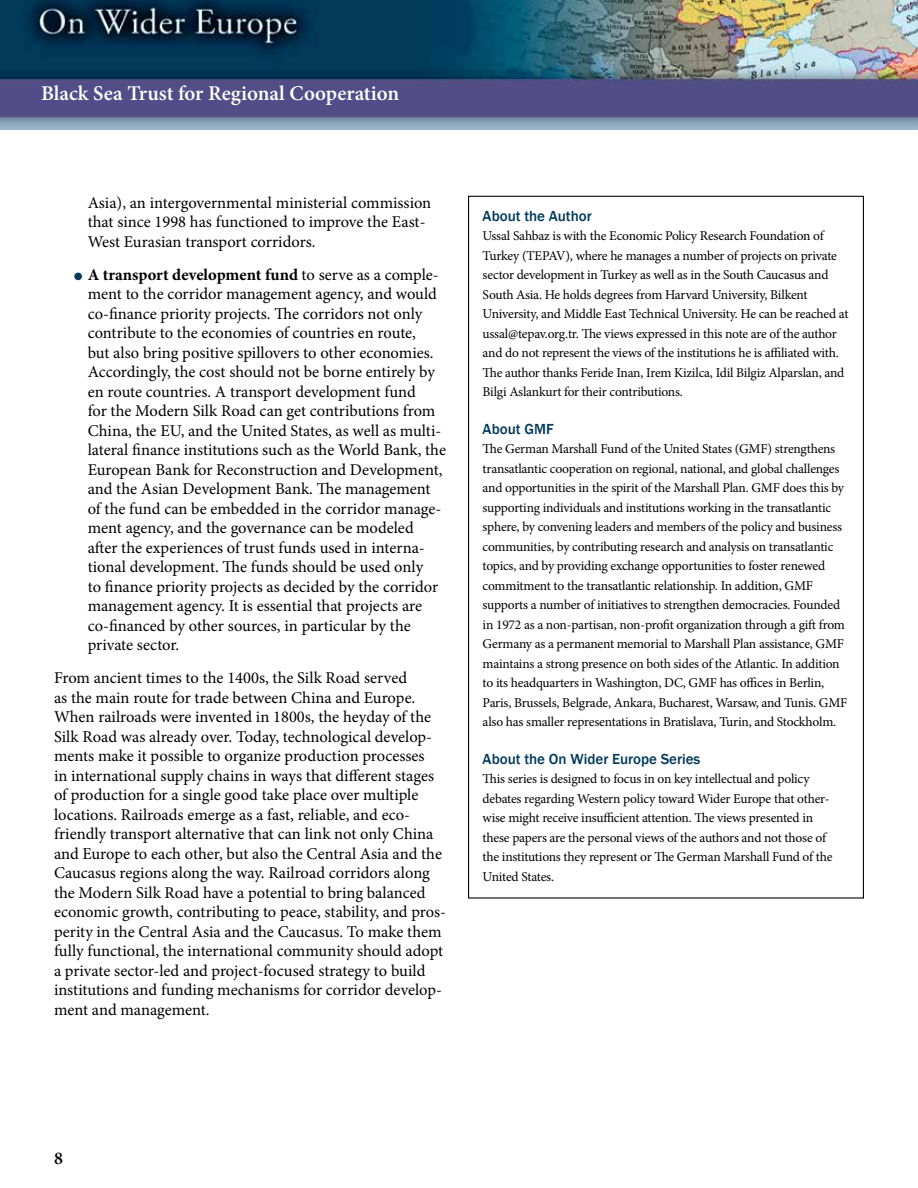
<style>
.page{position:relative;width:918px;height:1188px;background:#fff}
.page>*{position:absolute;margin:0;border:0;box-sizing:border-box;transform-origin:0 0}
.t1{font:600 21px "Minion Pro";color:#fff}
.t2{font:600 18px "Minion Pro";color:#000}
.t3{font:16.5px/19.5px "Minion Pro";color:#000}
.t4{font:500 15px "Franklin Gothic";color:#00395a}
.t5{font:13.5px/19.5px "Minion Pro";letter-spacing:-.02em;color:#000}
.s1{color:#00395a}
.s2{font-weight:700}
</style>
<div class="page">
<img style="left:0;top:0;width:918px;height:129px">
<p class="t1" style="left:41px;top:79px;width:360px">Black Sea Trust for Regional Cooperation</p>
<p class="t3" style="left:88px;top:193px;width:345px">Asia), an intergovernmental ministerial commission that since 1998 has functioned to improve the East-<br>West Eurasian transport corridors.</p>
<p class="t3" style="left:88px;top:265px;width:360px;text-indent:-14px"><span class="s1">●</span> <span class="s2">A transport development fund</span> to serve as a comple&shy;ment to the corridor management agency, and would co-finance priority projects. The corridors not only contribute to the economies of countries en route,<br>but also bring positive spillovers to other economies.<br>Accordingly, the cost should not be borne entirely by en route countries. A transport development fund<br>for the Modern Silk Road can get contributions from China, the EU, and the United States, as well as multi&shy;lateral finance institutions such as the World Bank, the European Bank for Reconstruction and Development, and the Asian Development Bank. The management of the fund can be embedded in the corridor manage&shy;ment agency, and the governance can be modeled after the experiences of trust funds used in interna&shy;tional development. The funds should be used only<br>to finance priority projects as decided by the corridor management agency. It is essential that projects are co-financed by other sources, in particular by the private sector.</p>
<p class="t3" style="left:54px;top:668px;width:394px">From ancient times to the 1400s, the Silk Road served<br>as the main route for trade between China and Europe.<br>When railroads were invented in 1800s, the heyday of the Silk Road was already over. Today, technological develop&shy;ments make it possible to organize production processes<br>in international supply chains in ways that different stages of production for a single good take place over multiple locations. Railroads emerge as a fast, reliable, and eco&shy;friendly transport alternative that can link not only China and Europe to each other, but also the Central Asia and the Caucasus regions along the way. Railroad corridors along the Modern Silk Road have a potential to bring balanced economic growth, contributing to peace, stability, and pros&shy;perity in the Central Asia and the Caucasus. To make them fully functional, the international community should adopt a private sector-led and project-focused strategy to build institutions and funding mechanisms for corridor develop&shy;ment and management.</p>
<p class="t4" style="left:483px;top:207px;width:111px">About the Author</p>
<p class="t5" style="left:483px;top:226px;width:367px">Ussal Sahbaz is with the Economic Policy Research Foundation of Turkey (TEPAV), where he manages a number of projects on private sector development in Turkey as well as in the South Caucasus and South Asia. He holds degrees from Harvard University, Bilkent University, and Middle East Technical University. He can be reached at ussal@tepav.org.tr. The views expressed in this note are of the author and do not represent the views of the institutions he is affiliated with.<br>The author thanks Feride Inan, Irem Kizilca, Idil Bilgiz Alparslan, and Bilgi Aslankurt for their contributions.</p>
<p class="t4" style="left:483px;top:420px;width:73px">About GMF</p>
<p class="t5" style="left:483px;top:439px;width:366px">The German Marshall Fund of the United States (GMF) strengthens transatlantic cooperation on regional, national, and global challenges and opportunities in the spirit of the Marshall Plan. GMF does this by supporting individuals and institutions working in the transatlantic sphere, by convening leaders and members of the policy and business communities, by contributing research and analysis on transatlantic topics, and by providing exchange opportunities to foster renewed commitment to the transatlantic relationship. In addition, GMF supports a number of initiatives to strengthen democracies. Founded in 1972 as a non-partisan, non-profit organization through a gift from Germany as a permanent memorial to Marshall Plan assistance, GMF maintains a strong presence on both sides of the Atlantic. In addition to its headquarters in Washington, DC, GMF has offices in Berlin, Paris, Brussels, Belgrade, Ankara, Bucharest, Warsaw, and Tunis. GMF also has smaller representations in Bratislava, Turin, and Stockholm.</p>
<p class="t4" style="left:483px;top:750px;width:219px">About the On Wider Europe Series</p>
<p class="t5" style="left:483px;top:769px;width:351px">This series is designed to focus in on key intellectual and policy debates regarding Western policy toward Wider Europe that other&shy;wise might receive insufficient attention. The views presented in these papers are the personal views of the authors and not those of the institutions they represent or The German Marshall Fund of the United States.</p>
<p class="t2" style="left:54px;top:1145px;width:10px">8</p>
</div>
